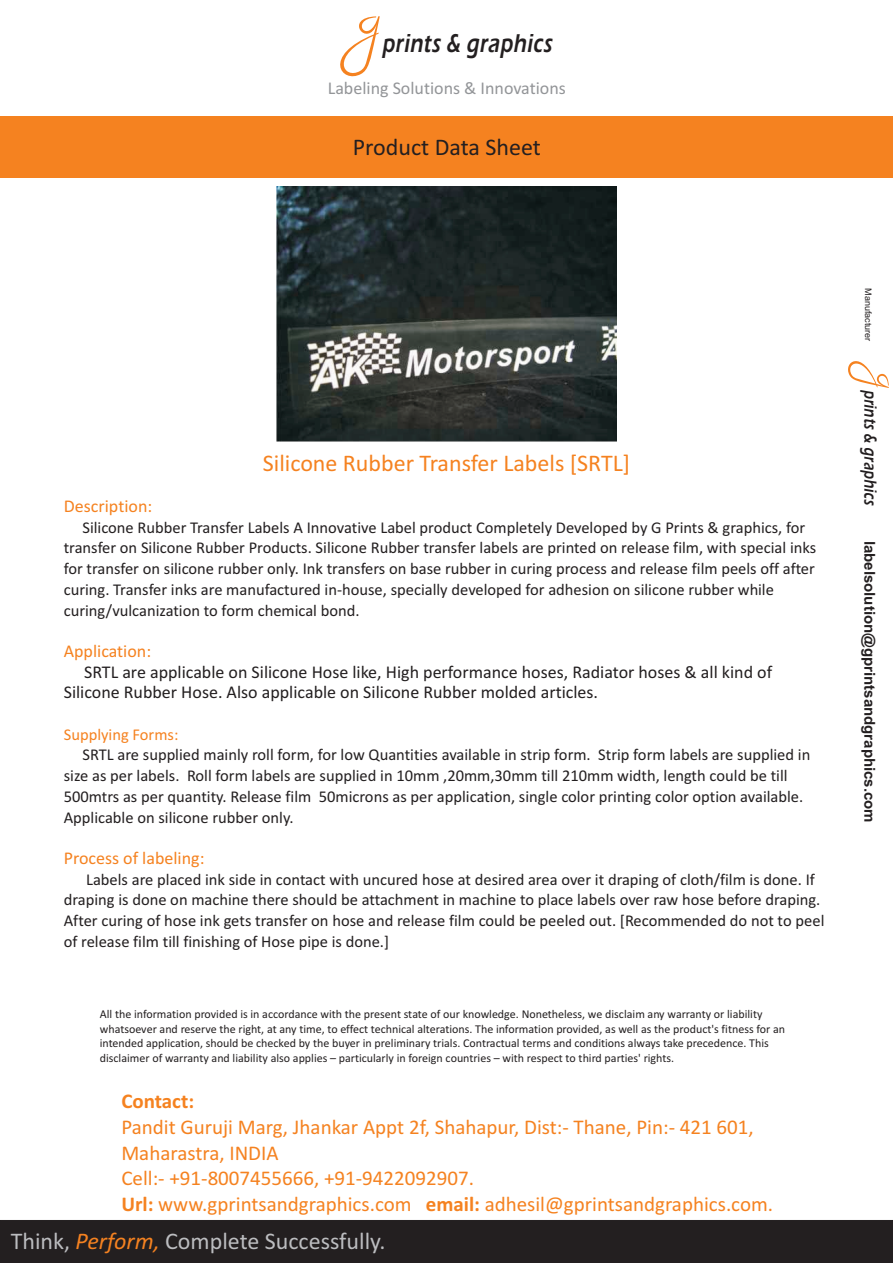
<style>
.page{position:relative;width:893px;height:1263px;background:#fff}
.page>*{position:absolute;margin:0;border:0;box-sizing:border-box;transform-origin:0 0}
.t1{font:600 26.7px "Eras ITC";color:#231f20;scale:.75 1}
.t2{font:24px "Calibri";color:#bcbdc0}
.t3{font:24px "Calibri";color:#f58220}
.t4{font:24px "Calibri";color:#231f20}
.t5{font:21px/25.7px "Calibri";color:#f58220}
.t6{font:700 21px "Calibri";color:#f58220}
.t7{font:600 18.15px "Eras ITC";color:#231f20;scale:.75 1}
.t8{font:18px/20.7px "Calibri";color:#231f20}
.t9{font:18px "Calibri";color:#f58220}
.t10{font:18px "Calibri";color:#939598}
.t11{font:16.5px/20.7px "Calibri";color:#231f20}
.t12{font:16.5px "Calibri";color:#f58220}
.t13{font:700 15px "Arial";color:#231f20}
.t14{font:12px/14.5px "Calibri";color:#231f20}
.t15{font:9px "Arial";color:#231f20}
.s1{font-weight:700}
.s2{font-style:italic;color:#f58220}
</style>
<div class="page">
<div style="left:0;top:117px;width:893px;height:61px;background:#f58220"></div>
<svg style="left:848px;top:361px;width:41px;height:27px"></svg>
<svg style="left:340px;top:16px;width:40px;height:61px"></svg>
<img style="left:277px;top:186px;width:339px;height:256px">
<div style="left:0;top:1220px;width:893px;height:43px;background:#231f20"></div>
<h1 class="t1" style="left:382px;top:34px;width:232px">prints &amp; graphics</h1>
<p class="t10" style="left:328px;top:81px;width:240px">Labeling Solutions &amp; Innovations</p>
<h2 class="t4" style="left:353px;top:137px;width:189px">Product Data Sheet</h2>
<p class="t9" style="left:64px;top:498px;width:90px">Description:</p>
<h2 class="t3" style="left:263px;top:453px;width:369px">Silicone Rubber Transfer Labels [SRTL]</h2>
<p class="t11" style="left:64px;top:518px;width:754px;text-indent:19px">Silicone Rubber Transfer Labels A Innovative Label product Completely Developed by G Prints &amp; graphics, for transfer on Silicone Rubber Products. Silicone Rubber transfer labels are printed on release film, with special inks for transfer on silicone rubber only. Ink transfers on base rubber in curing process and release film peels off after curing. Transfer inks are manufactured in-house, specially developed for adhesion on silicone rubber while curing/vulcanization to form chemical bond.</p>
<p class="t9" style="left:64px;top:643px;width:89px">Application:</p>
<p class="t8" style="left:64px;top:663px;width:710px;text-indent:20px">SRTL are applicable on Silicone Hose like, High performance hoses, Radiator hoses &amp; all kind of<br>Silicone Rubber Hose. Also applicable on Silicone Rubber molded articles.</p>
<p class="t12" style="left:64px;top:727px;width:116px">Supplying Forms:</p>
<p class="t11" style="left:64px;top:746px;width:748px;text-indent:19px">SRTL are supplied mainly roll form, for low Quantities available in strip form. Strip form labels are supplied in size as per labels. Roll form labels are supplied in 10mm ,20mm,30mm till 210mm width, length could be till 500mtrs as per quantity. Release film 50microns as per application, single color printing color option available.<br>Applicable on silicone rubber only.</p>
<p class="t9" style="left:64px;top:850px;width:142px">Process of labeling:</p>
<p class="t11" style="left:64px;top:870px;width:762px;text-indent:22px">Labels are placed ink side in contact with uncured hose at desired area over it draping of cloth/film is done. If draping is done on machine there should be attachment in machine to place labels over raw hose before draping.<br>After curing of hose ink gets transfer on hose and release film could be peeled out. [Recommended do not to peel of release film till finishing of Hose pipe is done.]</p>
<p class="t14" style="left:100px;top:1008px;width:687px">All the information provided is in accordance with the present state of our knowledge. Nonetheless, we disclaim any warranty or liability whatsoever and reserve the right, at any time, to effect technical alterations. The information provided, as well as the product's fitness for an intended application, should be checked by the buyer in preliminary trials. Contractual terms and conditions always take precedence. This disclaimer of warranty and liability also applies – particularly in foreign countries – with respect to third parties' rights.</p>
<p class="t6" style="left:121px;top:1093px;width:74px">Contact:</p>
<p class="t5" style="left:121px;top:1116px;width:653px">Pandit Guruji Marg, Jhankar Appt 2f, Shahapur, Dist:- Thane, Pin:- 421 601, Maharastra, INDIA<br>Cell:- +91-8007455666, +91-9422092907.<br><span class="s1">Url:</span> www.gprintsandgraphics.com <span class="s1">email:</span> adhesil@gprintsandgraphics.com.</p>
<h2 class="t2" style="left:11px;top:1231px;width:376px">Think, <span class="s2">Perform,</span> Complete Successfully.</h2>
<p class="t15" style="left:872px;top:288px;width:55px;rotate:90deg">Manufacturer</p>
<p class="t7" style="left:877px;top:390px;width:158px;rotate:90deg">prints &amp; graphics</p>
<p class="t13" style="left:875px;top:541px;width:284px;rotate:90deg">labelsolution@gprintsandgraphics.com</p>
</div>
